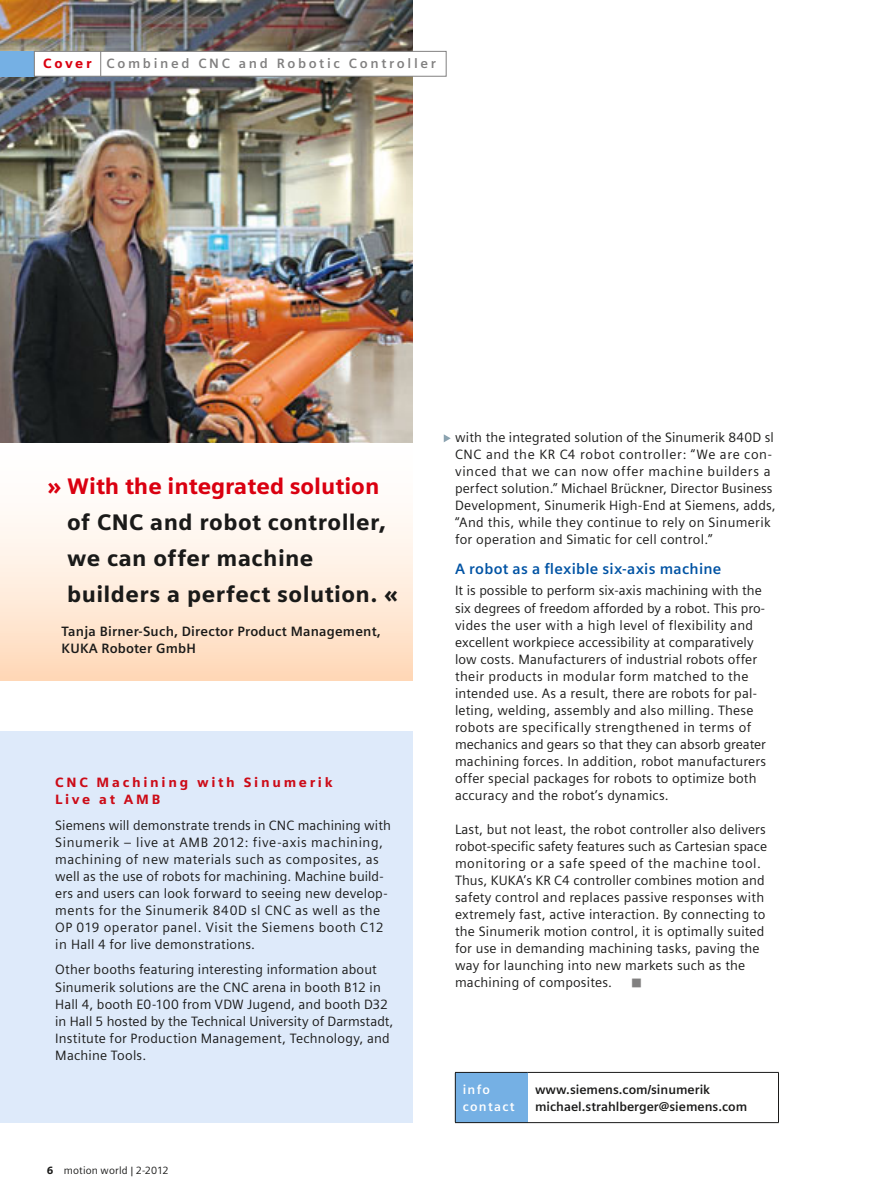
<style>
.page{position:relative;width:893px;height:1191px;background:#fff}
.page>*{position:absolute;margin:0;border:0;box-sizing:border-box;transform-origin:0 0}
.t1{font:900 22.5px/36px "Siemens Sans";letter-spacing:.02em;color:#1a1a19}
.t2{font:900 22.5px "Siemens Sans";color:#da0010}
.t3{font:700 15px "Siemens Sans";letter-spacing:.015em;color:#0053a4}
.t4{font:13.5px/17px "Siemens Sans";letter-spacing:.015em;color:#1a1a19}
.t5{font:700 13.5px/17px "Siemens Sans";letter-spacing:.015em;color:#1a1a19}
.t6{font:700 13.5px "Siemens Sans";letter-spacing:.2em;color:#818080}
.t7{font:900 13.5px/17px "Siemens Sans";letter-spacing:.2em;color:#cc0b17}
.t8{font:700 12.75px/17px "Siemens Sans";color:#1a1a19}
.t9{font:700 12.75px/17px "Siemens Sans";letter-spacing:.1em;color:#fff}
.t10{font:10.5px "Siemens Sans";letter-spacing:.015em;color:#1a1a19}
.s1{font-weight:900;color:#da0010}
.s2{font-weight:900}
</style>
<div class="page">
<div style="left:0;top:425px;width:412px;height:255px;background:linear-gradient(to bottom,#fff,#ffdcbe)"></div>
<img style="left:0;top:0;width:412px;height:442px">
<div style="left:455px;top:1072px;width:73px;height:50px;background:#75b0e4"></div>
<hr style="left:455px;top:1072px;width:73px;height:1px;background:#1a1a19">
<hr style="left:455px;top:1072px;width:1px;height:50px;background:#1a1a19">
<hr style="left:528px;top:1072px;width:251px;height:1px;background:#1a1a19">
<hr style="left:778px;top:1072px;width:1px;height:50px;background:#1a1a19">
<hr style="left:455px;top:1122px;width:324px;height:1px;background:#1a1a19">
<div style="left:0;top:731px;width:412px;height:392px;background:#deeafa"></div>
<svg style="left:444px;top:434px;width:7px;height:8px"></svg>
<div style="left:0;top:51px;width:34px;height:26px;background:#75b0e4"></div>
<div style="left:34px;top:51px;width:412px;height:25px;background:#fff"></div>
<div style="left:34px;top:51px;width:412px;height:26px;border:1px solid #818080"></div>
<svg style="left:100px;top:51px;width:1px;height:26px"></svg>
<p class="t6" style="left:43px;top:57px;width:394px"><span class="s1">Cover</span> Combined CNC and Robotic Controller</p>
<h1 class="t2" style="left:48px;top:476px;width:333px">» With the integrated solution</h1>
<h1 class="t1" style="left:67px;top:506px;width:332px">of CNC and robot controller, we can offer machine builders a perfect solution. «</h1>
<p class="t5" style="left:62px;top:624px;width:321px">Tanja Birner-Such, Director Product Management,<br>KUKA Roboter GmbH</p>
<p class="t7" style="left:55px;top:775px;width:279px">CNC Machining with Sinumerik<br>Live at AMB</p>
<p class="t4" style="left:55px;top:817px;width:337px">Siemens will demonstrate trends in CNC ma chining with Sinumerik – live at AMB 2012: five-axis machining, machining of new materials such as composites, as well as the use of robots for machining. Machine build&shy;ers and users can look forward to seeing new develop&shy;ments for the Sinumerik 840D sl CNC as well as the OP 019 operator panel. Visit the Siemens booth C12 in Hall 4 for live demonstrations.</p>
<p class="t4" style="left:55px;top:962px;width:340px">Other booths featuring interesting information about Sinumerik solutions are the CNC arena in booth B12 in Hall 4, booth E0-100 from VDW Jugend, and booth D32 in Hall 5 hosted by the Technical University of Darmstadt, Institute for Production Management, Technology, and Machine Tools.</p>
<p class="t10" style="left:47px;top:1165px;width:123px"><span class="s2">6</span> motion world | 2-2012</p>
<p class="t4" style="left:455px;top:430px;width:322px">with the integrated solution of the Sinumerik 840D sl CNC and the KR C4 robot controller: “We are con&shy;vinced that we can now offer machine builders a perfect solution.” Michael Brückner, Director Business Devel opment, Sinumerik High-End at Siemens, adds, “And this, while they continue to rely on Sinumerik for operation and Simatic for cell control.”</p>
<p class="t3" style="left:455px;top:562px;width:268px">A robot as a flexible six-axis machine</p>
<p class="t4" style="left:455px;top:583px;width:313px">It is possible to perform six-axis machining with the six degrees of freedom afforded by a robot. This pro&shy;vides the user with a high level of flexibility and excellent workpiece accessibility at comparatively low costs. Manufacturers of industrial robots offer their products in modular form matched to the intended use. As a result, there are robots for pal&shy;leting, welding, assembly and also milling. These robots are specifically strengthened in terms of mechanics and gears so that they can absorb greater machining forces. In addition, robot manufacturers offer special packages for robots to optimize both accuracy and the robot’s dynamics.</p>
<p class="t4" style="left:455px;top:821px;width:314px">Last, but not least, the robot controller also delivers robot-specific safety features such as Cartesian space monitoring or a safe speed of the machine tool.<br>Thus, KUKA’s KR C4 controller combines motion and safety control and replaces passive responses with extremely fast, active interaction. By connecting to the Sinumerik motion control, it is optimally suited for use in demanding machining tasks, paving the way for launching into new markets such as the machining of composites.</p>
<p class="t9" style="left:463px;top:1081px;width:53px">info contact</p>
<p class="t8" style="left:535px;top:1081px;width:214px">www.siemens.com/sinumerik michael.strahlberger@siemens.com</p>
</div>
